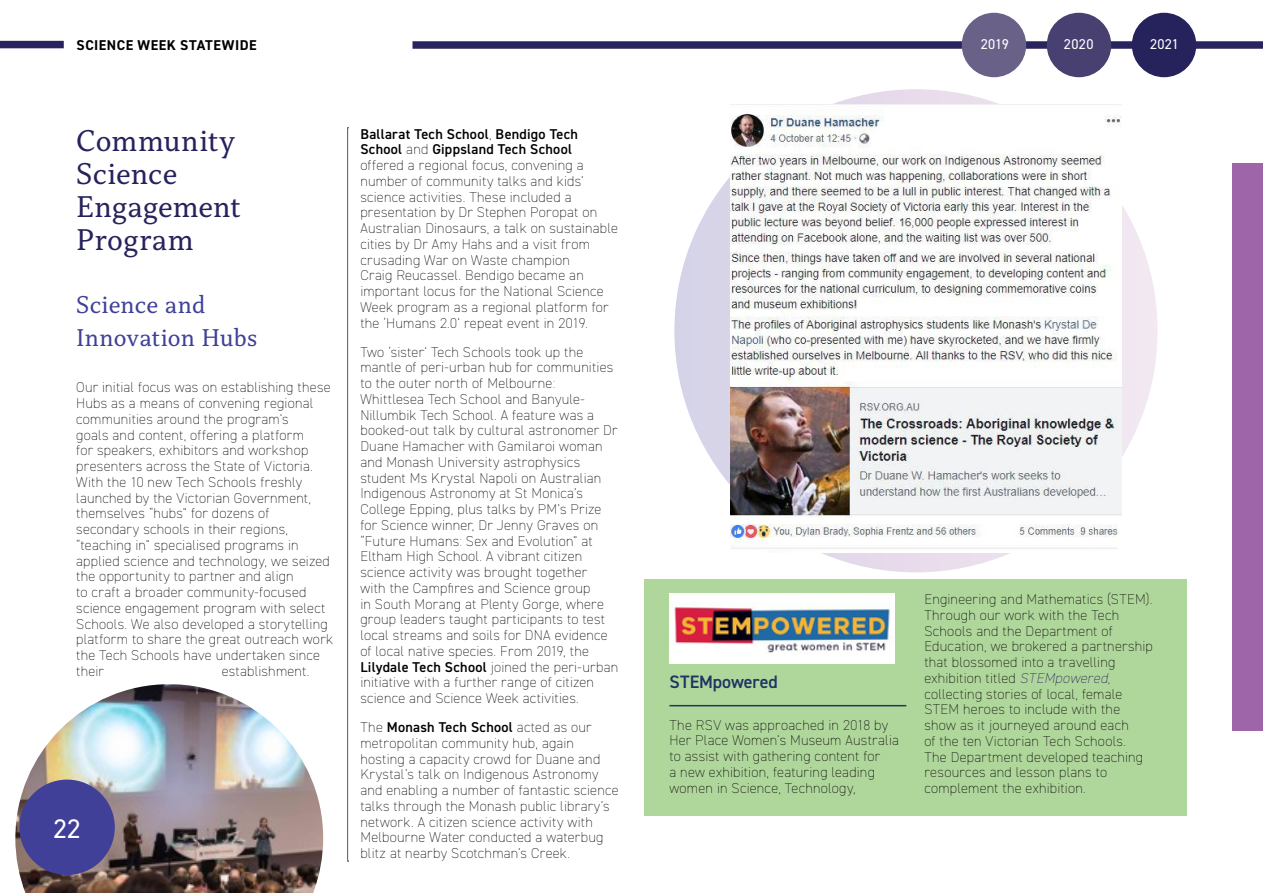
<style>
.page{position:relative;width:1263px;height:893px;background:#fff}
.page>*{position:absolute;margin:0;border:0;box-sizing:border-box;transform-origin:0 0}
.t1{font:31.5px/33px "Capitolina";letter-spacing:.01em;color:#26225c}
.t2{font:27px "DIN2014";color:#fff}
.t3{font:25.5px/33px "Capitolina";color:#404099}
.t4{font:600 18px "DIN2014";letter-spacing:-.005em;color:#1f3465}
.t5{font:200 14.25px/15.8px "DIN2014";letter-spacing:.015em;color:#000}
.t6{font:700 14.25px "DIN2014";letter-spacing:.04em;color:#000}
.t7{font:14.25px "DIN2014";letter-spacing:.025em;color:#fff}
.s1{font-weight:600}
.s2{font-style:italic;color:#211a5c}
</style>
<div class="page">
<div style="left:0;top:41px;width:64px;height:7px;background:#26225c"></div>
<div style="left:1232px;top:163px;width:31px;height:567px;background:#9e66a8"></div>
<svg style="left:347px;top:127px;width:2px;height:735px"></svg>
<img style="left:15px;top:684px;width:308px;height:209px">
<svg style="left:674px;top:89px;width:483px;height:483px;background:#e1dbeb"></svg>
<img style="left:730px;top:104px;width:391px;height:449px">
<div style="left:644px;top:579px;width:543px;height:237px;background:#b0d79b"></div>
<hr style="left:669px;top:705px;width:237px;height:1px;background:#1f3465">
<img style="left:669px;top:593px;width:225px;height:70px">
<div style="left:412px;top:41px;width:851px;height:8px;background:#26225c"></div>
<div style="left:962px;top:13px;width:64px;height:64px;background:#6a6188;border-radius:50%"></div>
<div style="left:1047px;top:13px;width:64px;height:64px;background:#474070;border-radius:50%"></div>
<div style="left:1132px;top:13px;width:64px;height:64px;background:#26225c;border-radius:50%"></div>
<div style="left:19px;top:780px;width:96px;height:95px;background:#404099;border-radius:50%"></div>
<p class="t6" style="left:77px;top:35px;width:182px">SCIENCE WEEK STATEWIDE</p>
<h1 class="t1" style="left:76px;top:125px;width:166px">Community<br>Science<br>Engagement<br>Program</h1>
<h3 class="t3" style="left:76px;top:289px;width:182px">Science and<br>Innovation Hubs</h3>
<p class="t5" style="left:76px;top:380px;width:259px">Our initial focus was on establishing these Hubs as a means of convening regional communities around the program’s<br>goals and content, offering a platform<br>for speakers, exhibitors and workshop presenters across the State of Victoria.<br>With the 10 new Tech Schools freshly launched by the Victorian Government, themselves “hubs” for dozens of secondary schools in their regions, “teaching in” specialised programs in applied science and technology, we seized the opportunity to partner and align<br>to craft a broader community-focused science engagement program with select Schools. We also developed a storytelling platform to share the great outreach work the Tech Schools have undertaken since their</p>
<p class="t5" style="left:222px;top:663px;width:89px">establishment.</p>
<h2 class="t2" style="left:53px;top:812px;width:29px">22</h2>
<p class="t5" style="left:360px;top:126px;width:259px"><span class="s1">Ballarat Tech School</span>, <span class="s1">Bendigo Tech School</span> and <span class="s1">Gippsland Tech School </span>offered a regional focus, convening a number of community talks and kids’ science activities. These included a presentation by Dr Stephen Poropat on Australian Dinosaurs, a talk on sustainable cities by Dr Amy Hahs and a visit from crusading War on Waste champion<br>Craig Reucassel. Bendigo became an important locus for the National Science Week program as a regional platform for the ‘Humans 2.0’ repeat event in 2019.</p>
<p class="t5" style="left:360px;top:344px;width:259px">Two ‘sister’ Tech Schools took up the mantle of peri-urban hub for communities to the outer north of Melbourne:<br>Whittlesea Tech School and Banyule-Nillumbik Tech School. A feature was a booked-out talk by cultural astronomer Dr Duane Hamacher with Gamilaroi woman and Monash University astrophysics student Ms Krystal Napoli on Australian Indigenous Astronomy at St Monica’s College Epping, plus talks by PM’s Prize for Science winner, Dr Jenny Graves on “Future Humans: Sex and Evolution” at Eltham High School. A vibrant citizen science activity was brought together<br>with the Campfires and Science group<br>in South Morang at Plenty Gorge, where group leaders taught participants to test local streams and soils for DNA evidence of local native species. From 2019, the <span class="s1">Lilydale Tech School</span> joined the peri-urban initiative with a further range of citizen science and Science Week activities.</p>
<p class="t5" style="left:360px;top:719px;width:260px">The <span class="s1">Monash Tech School</span> acted as our metropolitan community hub, again hosting a capacity crowd for Duane and Krystal’s talk on Indigenous Astronomy and enabling a number of fantastic science talks through the Monash public library’s network. A citizen science activity with Melbourne Water conducted a waterbug blitz at nearby Scotchman’s Creek.</p>
<p class="t7" style="left:981px;top:35px;width:30px">2019</p>
<p class="t7" style="left:1064px;top:35px;width:31px">2020</p>
<p class="t7" style="left:1150px;top:35px;width:31px">2021</p>
<p class="t4" style="left:669px;top:670px;width:110px">STEMpowered</p>
<p class="t5" style="left:669px;top:717px;width:231px">The RSV was approached in 2018 by Her Place Women’s Museum Australia to assist with gathering content for<br>a new exhibition, featuring leading women in Science, Technology,</p>
<p class="t5" style="left:924px;top:591px;width:230px">Engineering and Mathematics (STEM).<br>Through our work with the Tech<br>Schools and the Department of<br>Education, we brokered a partnership that blossomed into a travelling exhibition titled <span class="s2">STEMpowered, </span>collecting stories of local, female<br>STEM heroes to include with the show as it journeyed around each<br>of the ten Victorian Tech Schools.<br>The Department developed teaching resources and lesson plans to complement the exhibition.</p>
</div>
